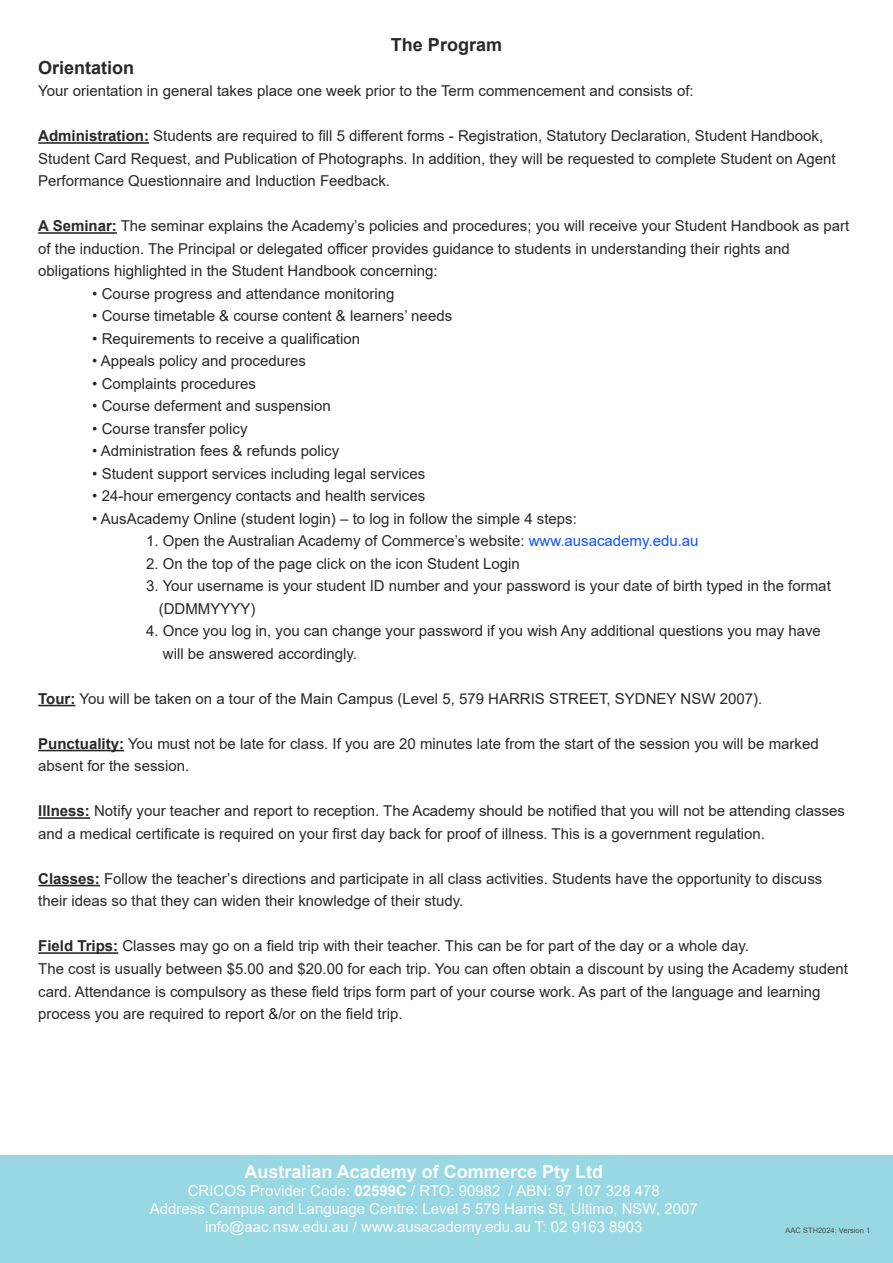
<style>
.page{position:relative;width:893px;height:1263px;background:#fff}
.page>*{position:absolute;margin:0;border:0;box-sizing:border-box;transform-origin:0 0}
.t1{font:700 18px "Arial";color:#fbfbfb}
.t2{font:700 18px "Arial";color:#292829}
.t3{font:15px/22.5px "Arial";color:#292829}
.t4{font:15px/18px "Arial";color:#fbfbfb;text-align:center}
.t5{font:7.5px "Arial";color:#4a4a4d}
.s1{font-weight:700}
.s2{color:#0d53ff}
</style>
<div class="page">
<div style="left:0;top:1155px;width:893px;height:108px;background:#98d8e3"></div>
<hr style="left:38px;top:142px;width:111px;height:2px;background:#292829">
<hr style="left:38px;top:232px;width:79px;height:2px;background:#292829">
<hr style="left:38px;top:705px;width:37px;height:1px;background:#292829">
<hr style="left:38px;top:750px;width:86px;height:1px;background:#292829">
<hr style="left:38px;top:817px;width:52px;height:2px;background:#292829">
<hr style="left:38px;top:885px;width:62px;height:1px;background:#292829">
<hr style="left:38px;top:952px;width:80px;height:2px;background:#292829">
<p class="t2" style="left:391px;top:32px;width:113px">The Program</p>
<p class="t2" style="left:38px;top:55px;width:98px">Orientation</p>
<p class="t3" style="left:38px;top:80px;width:657px">Your orientation in general takes place one week prior to the Term commencement and consists of:</p>
<p class="t3" style="left:38px;top:125px;width:799px"><span class="s1">Administration:</span> Students are required to fill 5 different forms - Registration, Statutory Declaration, Student Handbook,<br>Student Card Request, and Publication of Photographs. In addition, they will be requested to complete Student on Agent<br>Performance Questionnaire and Induction Feedback.</p>
<p class="t3" style="left:38px;top:215px;width:812px"><span class="s1">A Seminar:</span> The seminar explains the Academy’s policies and procedures; you will receive your Student Handbook as part of the induction. The Principal or delegated officer provides guidance to students in understanding their rights and obligations highlighted in the Student Handbook concerning:</p>
<p class="t3" style="left:92px;top:282px;width:304px">• Course progress and attendance monitoring</p>
<p class="t3" style="left:92px;top:305px;width:361px">• Course timetable &amp; course content &amp; learners’ needs</p>
<p class="t3" style="left:92px;top:327px;width:269px">• Requirements to receive a qualification</p>
<p class="t3" style="left:92px;top:350px;width:215px">• Appeals policy and procedures</p>
<p class="t3" style="left:92px;top:372px;width:165px">• Complaints procedures</p>
<p class="t3" style="left:92px;top:395px;width:240px">• Course deferment and suspension</p>
<p class="t3" style="left:92px;top:417px;width:157px">• Course transfer policy</p>
<p class="t3" style="left:92px;top:440px;width:249px">• Administration fees &amp; refunds policy</p>
<p class="t3" style="left:92px;top:462px;width:334px">• Student support services including legal services</p>
<p class="t3" style="left:92px;top:485px;width:334px">• 24-hour emergency contacts and health services</p>
<p class="t3" style="left:92px;top:507px;width:486px">• AusAcademy Online (student login) – to log in follow the simple 4 steps:</p>
<p class="t3" style="left:146px;top:530px;width:554px">1. Open the Australian Academy of Commerce’s website: <span class="s2">www.ausacademy.edu.au</span></p>
<p class="t3" style="left:146px;top:552px;width:375px">2. On the top of the page click on the icon Student Login</p>
<p class="t3" style="left:159px;top:575px;width:673px;text-indent:-13px">3. Your username is your student ID number and your password is your date of birth typed in the format (DDMMYYYY)</p>
<p class="t3" style="left:163px;top:620px;width:659px;text-indent:-17px">4. Once you log in, you can change your password if you wish Any additional questions you may have will be answered accordingly.</p>
<p class="t3" style="left:38px;top:687px;width:725px"><span class="s1">Tour:</span> You will be taken on a tour of the Main Campus (Level 5, 579 HARRIS STREET, SYDNEY NSW 2007).</p>
<p class="t3" style="left:38px;top:732px;width:782px"><span class="s1">Punctuality:</span> You must not be late for class. If you are 20 minutes late from the start of the session you will be marked absent for the session.</p>
<p class="t3" style="left:38px;top:800px;width:808px"><span class="s1">Illness:</span> Notify your teacher and report to reception. The Academy should be notified that you will not be attending classes and a medical certificate is required on your first day back for proof of illness. This is a government regulation.</p>
<p class="t3" style="left:38px;top:867px;width:785px"><span class="s1">Classes:</span> Follow the teacher’s directions and participate in all class activities. Students have the opportunity to discuss their ideas so that they can widen their knowledge of their study.</p>
<p class="t3" style="left:38px;top:935px;width:811px"><span class="s1">Field Trips:</span> Classes may go on a field trip with their teacher. This can be for part of the day or a whole day.<br>The cost is usually between $5.00 and $20.00 for each trip. You can often obtain a discount by using the Academy student card. Attendance is compulsory as these field trips form part of your course work. As part of the language and learning process you are required to report &amp;/or on the field trip.</p>
<p class="t1" style="left:245px;top:1159px;width:360px">Australian Academy of Commerce Pty Ltd</p>
<p class="t4" style="left:150px;top:1182px;width:549px">CRICOS Provider Code: <span class="s1">02599C</span> / RTO: 90982 / ABN: 97 107 328 478<br>Address Campus and Language Centre: Level 5 579 Harris St, Ultimo, NSW, 2007 info@aac.nsw.edu.au / www.ausacademy.edu.au T: 02 9163 8903</p>
<p class="t5" style="left:786px;top:1225px;width:86px">AAC STH2024: Version 1</p>
</div>
